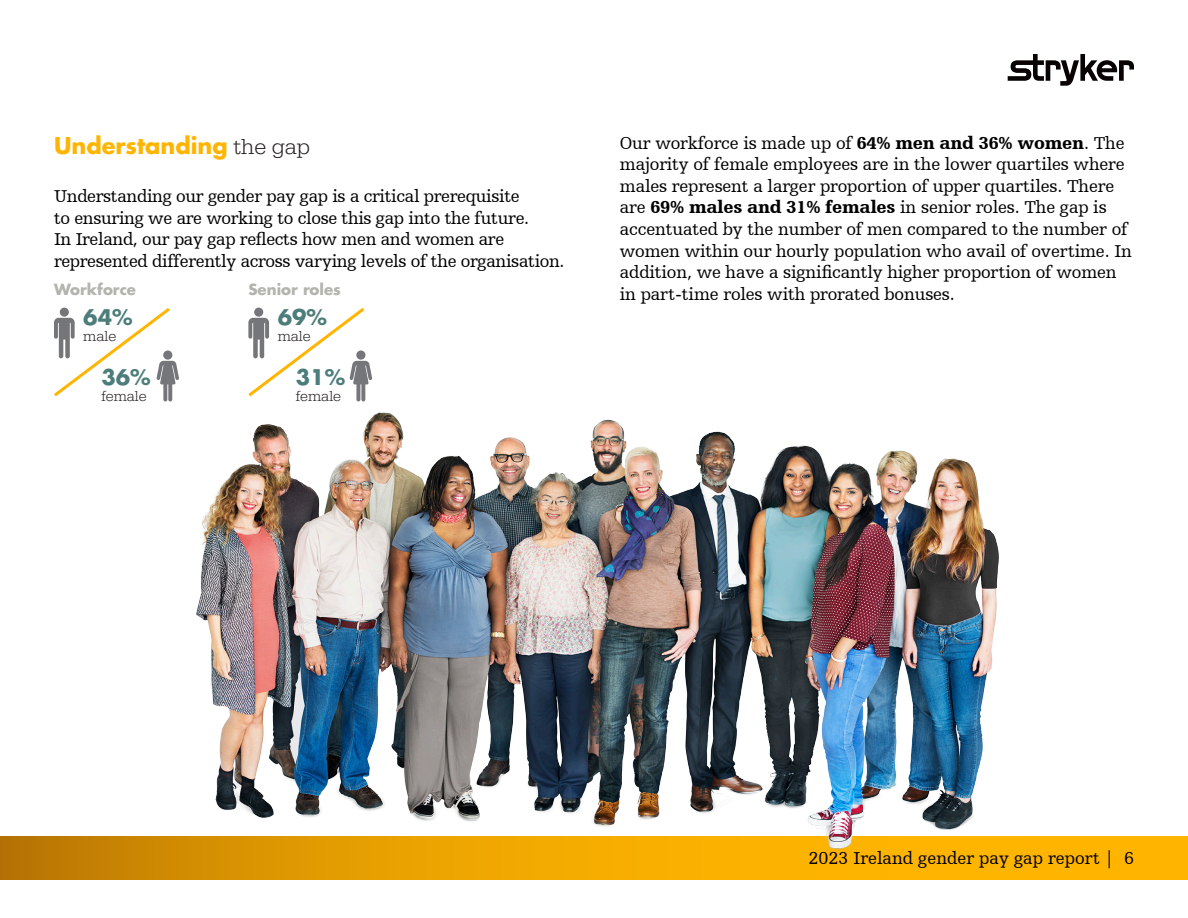
<style>
.page{position:relative;width:1188px;height:918px;background:#fff}
.page>*{position:absolute;margin:0;border:0;box-sizing:border-box;transform-origin:0 0}
.t1{font:700 22.5px "Futura For Stryker";color:#ffb500}
.t2{font:700 21px "Futura For Stryker";color:#4c7d7a}
.t3{font:18px/21.6px "Humanist Slabserif 712 BT";letter-spacing:-.01em;color:#000}
.t4{font:300 15px "URW Egyptienne TOT";color:#231f20}
.t5{font:700 15px "Futura For Stryker";color:#b2b4ae}
.s1{font-family:"URW Egyptienne TOT";font-weight:300;color:#231f20}
.s2{font-weight:900}
</style>
<div class="page">
<svg style="left:0;top:836px;width:1188px;height:44px;background:#e9a201"></svg>
<svg style="left:1008px;top:54px;width:126px;height:32px"></svg>
<svg style="left:54px;top:307px;width:125px;height:94px"></svg>
<svg style="left:248px;top:307px;width:124px;height:94px"></svg>
<img style="left:163px;top:412px;width:862px;height:444px">
<p class="t1" style="left:54px;top:130px;width:258px">Understanding <span class="s1">the gap</span></p>
<p class="t3" style="left:54px;top:185px;width:512px">Understanding our gender pay gap is a critical prerequisite<br>to ensuring we are working to close this gap into the future.<br>In Ireland, our pay gap reflects how men and women are represented differently across varying levels of the organisation.</p>
<p class="t2" style="left:83px;top:303px;width:51px">64%</p>
<p class="t4" style="left:83px;top:328px;width:35px">male</p>
<p class="t2" style="left:101px;top:363px;width:51px">36%</p>
<p class="t4" style="left:101px;top:388px;width:47px">female</p>
<p class="t5" style="left:54px;top:280px;width:84px">Workforce</p>
<p class="t5" style="left:248px;top:280px;width:94px">Senior roles</p>
<p class="t2" style="left:278px;top:303px;width:51px">69%</p>
<p class="t4" style="left:278px;top:328px;width:35px">male</p>
<p class="t2" style="left:296px;top:363px;width:51px">31%</p>
<p class="t4" style="left:296px;top:388px;width:47px">female</p>
<p class="t3" style="left:620px;top:132px;width:514px">Our workforce is made up of <span class="s2">64% men and 36% women</span>. The majority of female employees are in the lower quartiles where males represent a larger proportion of upper quartiles. There are <span class="s2">69% males and 31% females</span> in senior roles. The gap is accentuated by the number of men compared to the number of women within our hourly population who avail of overtime. In addition, we have a significantly higher proportion of women in part-time roles with prorated bonuses.</p>
<p class="t3" style="left:808px;top:847px;width:327px">2023 Ireland gender pay gap report | 6</p>
</div>
